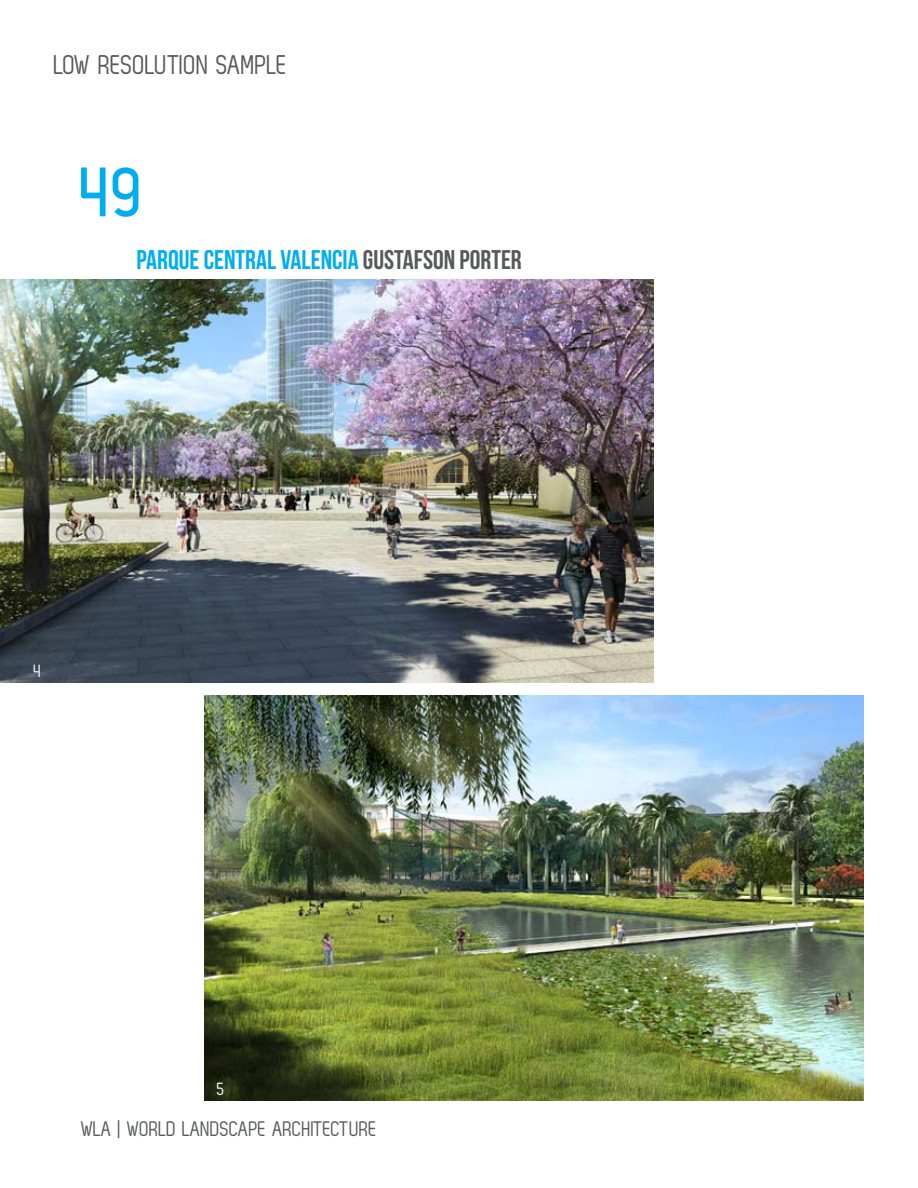
<style>
.page{position:relative;width:918px;height:1188px;background:#fff}
.page>*{position:absolute;margin:0;border:0;box-sizing:border-box;transform-origin:0 0}
.t1{font:700 72px "Zag";color:#00aeef}
.t2{font:27px "Bebas Neue";color:#00aeef}
.t3{font:27px "Zag";color:#58595b}
.t4{font:21px "Zag";color:#58595b}
.t5{font:18px "Zag";color:#fff}
.s1{color:#58595b}
</style>
<div class="page">
<img style="left:0;top:279px;width:653px;height:404px">
<img style="left:205px;top:696px;width:659px;height:405px">
<p class="t3" style="left:54px;top:50px;width:235px">LOW RESOLUTION SAMPLE</p>
<h1 class="t1" style="left:81px;top:152px;width:66px">49</h1>
<p class="t2" style="left:136px;top:244px;width:387px">PARQUE CENTRAL VALENCIA <span class="s1">GUSTAFSON PORTER</span></p>
<p class="t5" style="left:34px;top:661px;width:9px">4</p>
<p class="t5" style="left:217px;top:1079px;width:9px">5</p>
<p class="t4" style="left:81px;top:1117px;width:298px">WLA | WORLD LANDSCAPE ARCHITECTURE</p>
</div>
